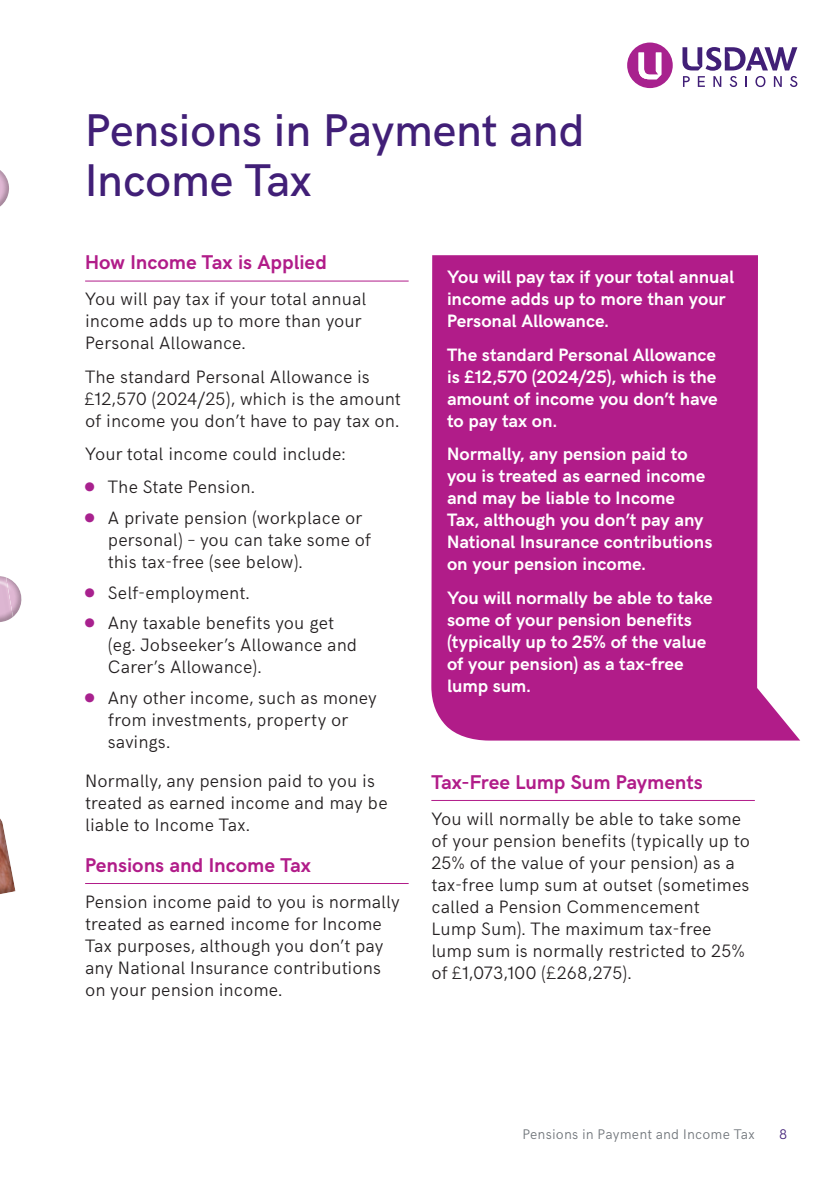
<style>
.page{position:relative;width:840px;height:1191px;background:#fff}
.page>*{position:absolute;margin:0;border:0;box-sizing:border-box;transform-origin:0 0}
.H1_LRG_23pt_Med_2617c{font:500 46px/50px "HK Grotesk";letter-spacing:-.01em;color:#411f77}
.Body_H1_Line_10pt_241c{font:700 20px "HK Grotesk";color:#b11c89}
.Body_BLK_9pt_Light{font:300 18px/22px "HK Grotesk";letter-spacing:.005em;color:#231f20}
.Call_out_Body_WHT_9pt_Bold{font:700 18px/22px "HK Grotesk";color:#fff}
.Footer_7pt_Light_424c{font:300 14px "HK Grotesk";letter-spacing:.015em;color:#70757a}
.Page_Number_7pt_Reg_2617c{font:300 14px "HK Grotesk";color:#411f77}
</style>
<div class="page">
<svg style="left:431px;top:255px;width:368px;height:485px;background:#b93596"></svg>
<svg style="left:0;top:170px;width:183px;height:724px"></svg>
<hr style="left:85px;top:280px;width:323px;height:1px;background:#b11c89">
<hr style="left:85px;top:883px;width:323px;height:1px;background:#b11c89">
<hr style="left:431px;top:800px;width:323px;height:1px;background:#b11c89">
<svg style="left:627px;top:43px;width:45px;height:45px"></svg>
<svg style="left:682px;top:47px;width:115px;height:40px"></svg>
<svg style="left:85px;top:482px;width:9px;height:10px"></svg>
<svg style="left:85px;top:513px;width:9px;height:9px"></svg>
<svg style="left:85px;top:587px;width:9px;height:10px"></svg>
<svg style="left:85px;top:618px;width:9px;height:9px"></svg>
<svg style="left:85px;top:692px;width:9px;height:10px"></svg>
<p class="H1_LRG_23pt_Med_2617c" style="left:85px;top:101px;width:501px">Pensions in Payment and<br>Income Tax</p>
<p class="Body_H1_Line_10pt_241c" style="left:85px;top:247px;width:243px">How Income Tax is Applied</p>
<p class="Body_BLK_9pt_Light" style="left:85px;top:287px;width:283px">You will pay tax if your total annual income adds up to more than your<br>Personal Allowance.</p>
<p class="Body_BLK_9pt_Light" style="left:85px;top:364px;width:317px">The standard Personal Allowance is £12,570 (2024/25), which is the amount of income you don’t have to pay tax on.</p>
<p class="Body_BLK_9pt_Light" style="left:85px;top:441px;width:261px">Your total income could include:</p>
<p class="Body_BLK_9pt_Light" style="left:108px;top:475px;width:148px">The State Pension.</p>
<p class="Body_BLK_9pt_Light" style="left:108px;top:505px;width:264px">A private pension (workplace or personal) – you can take some of this tax-free (see below).</p>
<p class="Body_BLK_9pt_Light" style="left:108px;top:580px;width:143px">Self-employment.</p>
<p class="Body_BLK_9pt_Light" style="left:108px;top:610px;width:251px">Any taxable benefits you get (eg. Jobseeker’s Allowance and<br>Carer’s Allowance).</p>
<p class="Body_BLK_9pt_Light" style="left:108px;top:685px;width:270px">Any other income, such as money from investments, property or savings.</p>
<p class="Body_BLK_9pt_Light" style="left:85px;top:768px;width:304px">Normally, any pension paid to you is treated as earned income and may be liable to Income Tax.</p>
<p class="Body_H1_Line_10pt_241c" style="left:85px;top:849px;width:227px">Pensions and Income Tax</p>
<p class="Body_BLK_9pt_Light" style="left:85px;top:889px;width:316px">Pension income paid to you is normally treated as earned income for Income Tax purposes, although you don’t pay any National Insurance contributions on your pension income.</p>
<p class="Call_out_Body_WHT_9pt_Bold" style="left:447px;top:265px;width:288px">You will pay tax if your total annual income adds up to more than your<br>Personal Allowance.</p>
<p class="Call_out_Body_WHT_9pt_Bold" style="left:447px;top:342px;width:272px;text-align:justify">The standard Personal Allowance is £12,570 (2024/25), which is the amount of income you don’t have to pay tax on.</p>
<p class="Call_out_Body_WHT_9pt_Bold" style="left:447px;top:441px;width:266px">Normally, any pension paid to you is treated as earned income and may be liable to Income<br>Tax, although you don’t pay any<br>National Insurance contributions on your pension income.</p>
<p class="Call_out_Body_WHT_9pt_Bold" style="left:447px;top:585px;width:267px">You will normally be able to take some of your pension benefits (typically up to 25% of the value of your pension) as a tax-free lump sum.</p>
<p class="Body_H1_Line_10pt_241c" style="left:431px;top:766px;width:273px">Tax-Free Lump Sum Payments</p>
<p class="Body_BLK_9pt_Light" style="left:431px;top:806px;width:320px">You will normally be able to take some of your pension benefits (typically up to 25% of the value of your pension) as a tax-free lump sum at outset (sometimes called a Pension Commencement<br>Lump Sum). The maximum tax-free lump sum is normally restricted to 25% of £1,073,100 (£268,275).</p>
<p class="Footer_7pt_Light_424c" style="left:522px;top:1123px;width:234px">Pensions in Payment and Income Tax</p>
<p class="Page_Number_7pt_Reg_2617c" style="left:778px;top:1123px;width:10px">8</p>
</div>
